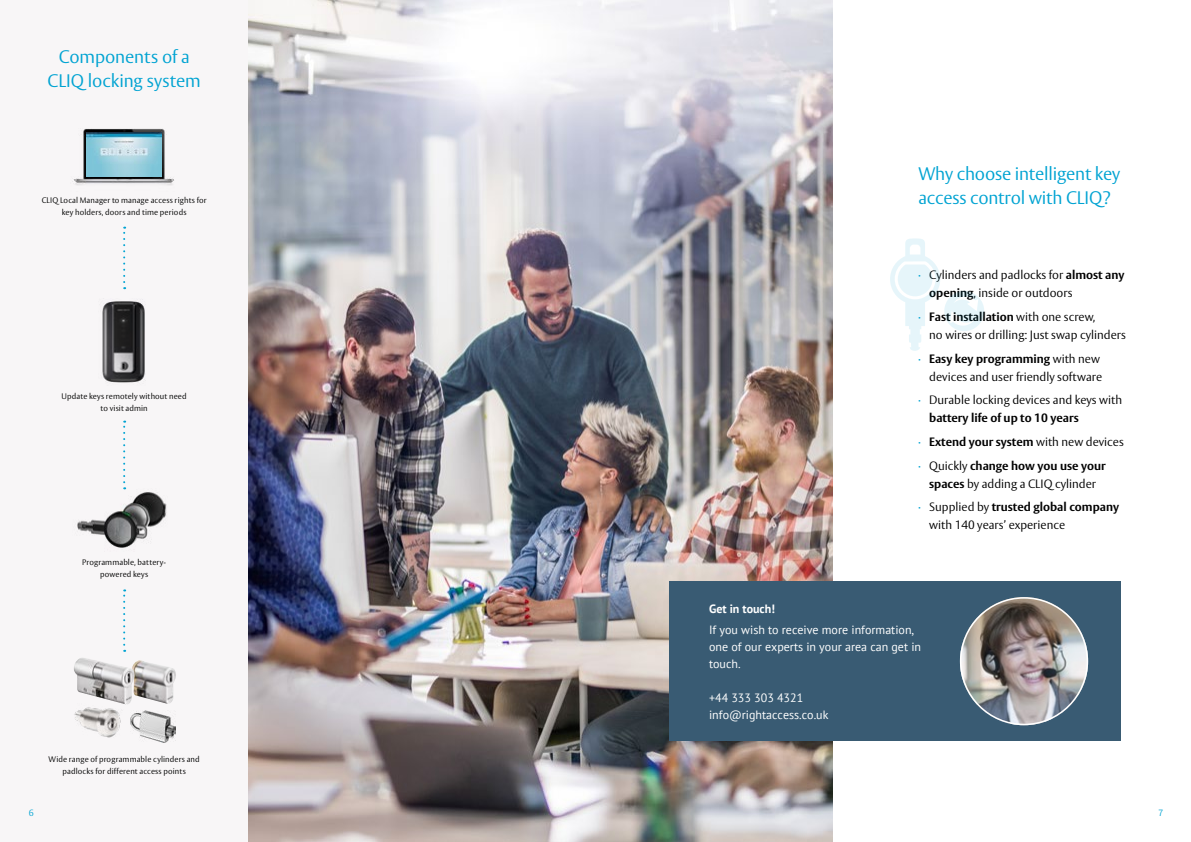
<style>
.page{position:relative;width:1191px;height:842px;background:#fff}
.page>*{position:absolute;margin:0;border:0;box-sizing:border-box;transform-origin:0 0}
.t1{font:300 18px/24px "ASSA Vesta";letter-spacing:-.01em;color:#00a3d2;text-align:center}
.t2{font:300 12px/18px "ASSA Vesta";color:#000}
.t3{font:12px/17px "PT Sans";color:#fff}
.t4{font:700 12px/23.7px "ASSA Vesta";color:#000}
.t5{font:700 12px "PT Sans";color:#fff}
.t6{font:300 9px "ASSA Vesta";color:#00a3d2}
.t7{font:300 8px/12px "ASSA Vesta";letter-spacing:.015em;color:#000;text-align:center}
.s1{color:#00a3d2}
.s2{font-weight:700}
.s3{font-weight:300;color:#00a3d2}
.s4{font-weight:300}
</style>
<div class="page">
<div style="left:0;top:0;width:257px;height:842px;background:#f8f6f7"></div>
<img style="left:72px;top:128px;width:102px;height:57px">
<img style="left:87px;top:132px;width:75px;height:44px">
<svg style="left:123px;top:589px;width:2px;height:63px"></svg>
<img style="left:135px;top:660px;width:41px;height:44px">
<img style="left:130px;top:711px;width:46px;height:32px">
<img style="left:74px;top:658px;width:61px;height:46px">
<img style="left:102px;top:299px;width:43px;height:84px">
<svg style="left:123px;top:421px;width:2px;height:67px"></svg>
<svg style="left:123px;top:227px;width:2px;height:62px"></svg>
<img style="left:248px;top:0;width:584px;height:842px">
<div style="left:669px;top:581px;width:451px;height:160px;background:#395b73"></div>
<img style="left:960px;top:597px;width:128px;height:128px;border-radius:63px">
<img style="left:77px;top:488px;width:90px;height:60px">
<img style="left:74px;top:702px;width:52px;height:36px">
<h1 class="t1" style="left:48px;top:46px;width:155px">Components of a<br>CLIQ locking system</h1>
<p class="t7" style="left:42px;top:194px;width:167px">CLIQ Local Manager to manage access rights for key holders, doors and time periods</p>
<p class="t7" style="left:62px;top:390px;width:127px">Update keys remotely without need to visit admin</p>
<p class="t7" style="left:82px;top:557px;width:86px">Programmable, battery&shy;powered keys</p>
<p class="t7" style="left:49px;top:753px;width:153px">Wide range of programmable cylinders and padlocks for different access points</p>
<h1 class="t1" style="left:918px;top:163px;width:203px;text-align:left">Why choose intelligent key access control with CLIQ?</h1>
<p class="t2" style="left:929px;top:267px;width:197px;text-indent:-11px"><span class="s1">·</span> Cylinders and padlocks for <span class="s2">almost any opening</span>, inside or outdoors</p>
<p class="t2" style="left:929px;top:308px;width:198px;text-indent:-11px"><span class="s1">·</span> <span class="s2">Fast installation</span> with one screw,<br>no wires or drilling: Just swap cylinders</p>
<p class="t2" style="left:918px;top:350px;width:186px;text-align:right"><span class="s1">·</span> <span class="s2">Easy key programming</span> with new devices and user friendly software</p>
<p class="t2" style="left:929px;top:392px;width:194px;text-indent:-11px"><span class="s1">·</span> Durable locking devices and keys with <span class="s2">battery life of up to 10 years</span></p>
<p class="t4" style="left:918px;top:430px;width:207px"><span class="s3">·</span> Extend your system <span class="s4">with new devices </span><span class="s3">·</span> <span class="s4">Quickly</span> change how you use your</p>
<p class="t2" style="left:918px;top:472px;width:203px;line-height:23.7px;text-indent:11px"><span class="s2">spaces</span> by adding a CLIQ cylinder<br><span class="s1">·</span> Supplied by <span class="s2">trusted global company</span></p>
<p class="t2" style="left:929px;top:517px;width:137px">with 140 years’ experience</p>
<p class="t5" style="left:709px;top:601px;width:67px">Get in touch!</p>
<p class="t3" style="left:709px;top:621px;width:213px">If you wish to receive more information, one of our experts in your area can get in touch.</p>
<p class="t3" style="left:709px;top:689px;width:121px">+44 333 303 4321 info@rightaccess.co.uk</p>
<p class="t6" style="left:29px;top:807px;width:7px">6</p>
<p class="t6" style="left:1158px;top:807px;width:7px">7</p>
</div>
